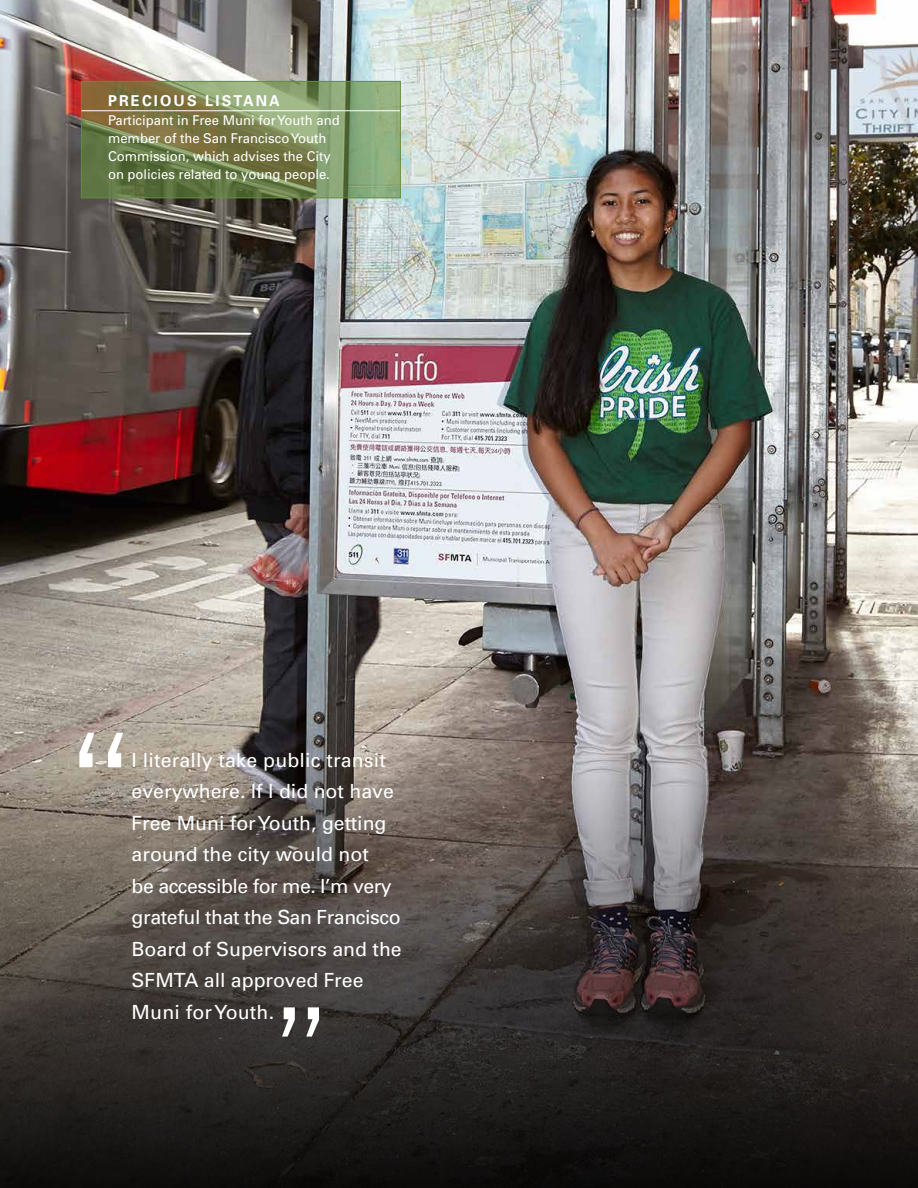
<style>
.page{position:relative;width:918px;height:1188px;background:#fff}
.page>*{position:absolute;margin:0;border:0;box-sizing:border-box;transform-origin:0 0}
.t1{font:expanded 135px "Trade Gothic LH";color:#fff}
.t2{font:expanded 114px "Trade Gothic LH";color:#fff}
.t3{font:19.5px/31.5px "Univers";color:#fff}
.t4{font:700 15px "Univers";letter-spacing:.15em;color:#fff}
.t5{font:13.5px/18px "Univers";color:#fff}
</style>
<div class="page">
<img style="left:0;top:0;width:918px;height:723px">
<svg style="left:0;top:723px;width:918px;height:465px;background:#49423f"></svg>
<svg style="left:83px;top:83px;width:316px;height:113px;background:#7b8a58"></svg>
<div style="left:81px;top:81px;width:320px;height:117px;border:1px solid #658d3c"></div>
<hr style="left:81px;top:111px;width:319px;height:1px;background:#fff">
<p class="t4" style="left:108px;top:91px;width:173px">PRECIOUS LISTANA</p>
<p class="t5" style="left:108px;top:112px;width:233px">Participant in Free Muni for Youth and member of the San Francisco Youth Commission, which advises the City on policies related to young people.</p>
<h1 class="t1" style="left:68px;top:694px;width:69px">“</h1>
<p class="t3" style="left:132px;top:744px;width:272px">I literally take public transit everywhere. If I did not have<br>Free Muni for Youth, getting around the city would not<br>be accessible for me. I’m very grateful that the San Francisco<br>Board of Supervisors and the<br>SFMTA all approved Free<br>Muni for Youth.</p>
<h2 class="t2" style="left:272px;top:974px;width:58px">”</h2>
</div>
